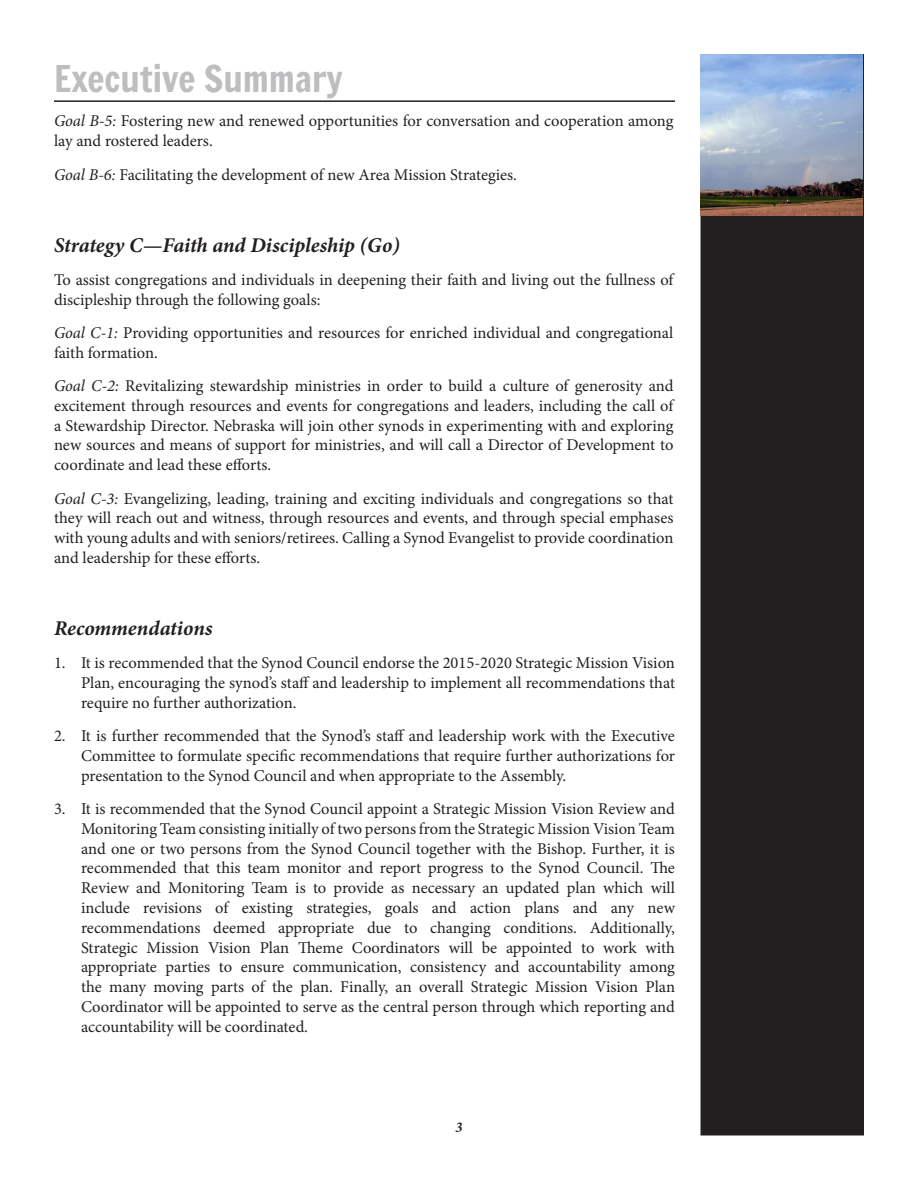
<style>
.page{position:relative;width:918px;height:1188px;background:#fff}
.page>*{position:absolute;margin:0;border:0;box-sizing:border-box;transform-origin:0 0}
.Left_Subhead{font:36px "Francois One";color:#bcbec0}
.Body_Text{font:italic 700 21px "Minion Pro";letter-spacing:-.005em;color:#231f20}
.Body_Text-2{font:16.5px/19.8px "Minion Pro";color:#231f20;text-align:justify}
.t1{font:italic 700 condensed 15px "Minion Pro";color:#231f20}
.s1{font-style:italic}
</style>
<div class="page">
<hr style="left:54px;top:100px;width:621px;height:2px;background:#231f20">
<div style="left:701px;top:216px;width:162px;height:918px;background:#231f20"></div>
<img style="left:700px;top:54px;width:163px;height:162px">
<p class="Left_Subhead" style="left:54px;top:53px;width:290px">Executive Summary</p>
<p class="Body_Text-2" style="left:54px;top:111px;width:621px"><span class="s1">Goal B-5:</span> Fostering new and renewed opportunities for conversation and cooperation among lay and rostered leaders.</p>
<p class="Body_Text-2" style="left:54px;top:164px;width:465px"><span class="s1">Goal B-6:</span> Facilitating the development of new Area Mission Strategies.</p>
<p class="Body_Text" style="left:54px;top:230px;width:347px">Strategy C—Faith and Discipleship (Go)</p>
<p class="Body_Text-2" style="left:54px;top:270px;width:621px">To assist congregations and individuals in deepening their faith and living out the fullness of discipleship through the following goals:</p>
<p class="Body_Text-2" style="left:54px;top:323px;width:621px"><span class="s1">Goal C-1:</span> Providing opportunities and resources for enriched individual and congregational faith formation.</p>
<p class="Body_Text-2" style="left:54px;top:376px;width:621px"><span class="s1">Goal C-2:</span> Revitalizing stewardship ministries in order to build a culture of generosity and excitement through resources and events for congregations and leaders, including the call of a Stewardship Director. Nebraska will join other synods in experimenting with and exploring new sources and means of support for ministries, and will call a Director of Development to coordinate and lead these efforts.</p>
<p class="Body_Text-2" style="left:54px;top:488px;width:621px"><span class="s1">Goal C-3:</span> Evangelizing, leading, training and exciting individuals and congregations so that they will reach out and witness, through resources and events, and through special emphases with young adults and with seniors/retirees. Calling a Synod Evangelist to provide coordination and leadership for these efforts.</p>
<p class="Body_Text" style="left:54px;top:613px;width:160px">Recommendations</p>
<p class="Body_Text-2" style="left:81px;top:653px;width:596px;text-indent:-27px">1. It is recommended that the Synod Council endorse the 2015-2020 Strategic Mission Vision Plan, encouraging the synod’s staff and leadership to implement all recommendations that require no further authorization.</p>
<p class="Body_Text-2" style="left:81px;top:726px;width:596px;text-indent:-27px">2. It is further recommended that the Synod’s staff and leadership work with the Executive Committee to formulate specific recommendations that require further authorizations for presentation to the Synod Council and when appropriate to the Assembly.</p>
<p class="Body_Text-2" style="left:81px;top:799px;width:596px;text-indent:-27px">3. It is recommended that the Synod Council appoint a Strategic Mission Vision Review and Monitoring Team consisting initially of two persons from the Strategic Mission Vision Team and one or two persons from the Synod Council together with the Bishop. Further, it is recommended that this team monitor and report progress to the Synod Council. The Review and Monitoring Team is to provide as necessary an updated plan which will include revisions of existing strategies, goals and action plans and any new recommendations deemed appropriate due to changing conditions. Additionally, Strategic Mission Vision Plan Theme Coordinators will be appointed to work with appropriate parties to ensure communication, consistency and accountability among the many moving parts of the plan. Finally, an overall Strategic Mission Vision Plan Coordinator will be appointed to serve as the central person through which reporting and accountability will be coordinated.</p>
<p class="t1" style="left:456px;top:1117px;width:8px">3</p>
</div>
